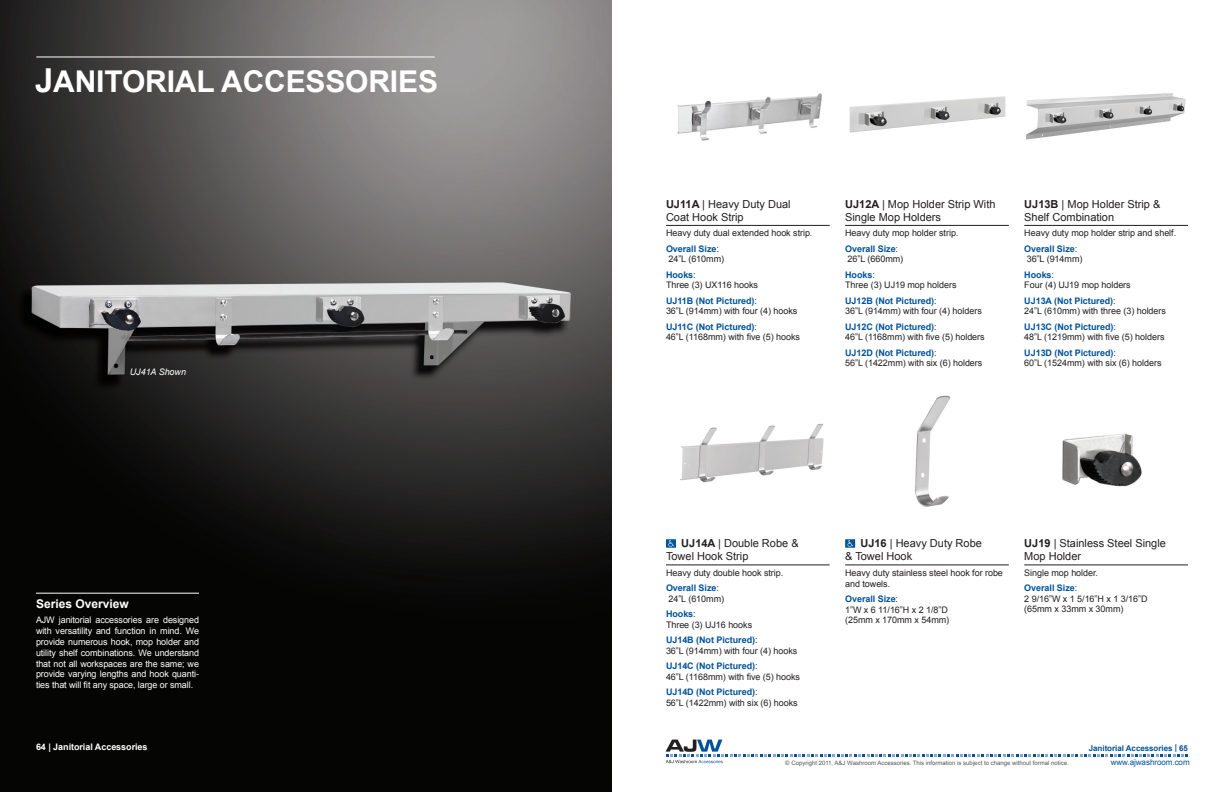
<style>
.page{position:relative;width:1224px;height:792px;background:#fff}
.page>*{position:absolute;margin:0;border:0;box-sizing:border-box;transform-origin:0 0}
.t1{font:700 30px "Arial";letter-spacing:-.005em;color:#fff}
.Landing_Page_Headers{font:700 12px "Arial";color:#fff}
.Product_Header{font:11px/13.2px "Arial";color:#231f20}
.Spec_Copy{font:9px/10.5px "Arial";letter-spacing:-.005em;color:#231f20}
.t2{font:9px/10.8px "Arial";letter-spacing:-.01em;color:#fff;text-align:justify}
.Description{font:9px/11px "Arial";letter-spacing:-.005em;color:#231f20}
.Body_Copy{font:700 9px "Arial";letter-spacing:-.005em;color:#fff}
.Spec_Copy-2{font:italic 9px "Arial";letter-spacing:-.005em;color:#fff}
.Body_Copy-2{font:700 8px "Arial";letter-spacing:-.005em;color:#01529a}
.t3{font:8px "Arial";letter-spacing:-.005em;color:#01529a}
.t4{font:6px "Arial";color:#57585a}
.s1{font-size:33px}
.s2{font-weight:700}
.s3{font-weight:700;color:#01529a}
</style>
<div class="page">
<svg style="left:666px;top:740px;width:522px;height:23px"></svg>
<img style="left:0;top:0;width:612px;height:792px">
<img style="left:677px;top:93px;width:145px;height:48px">
<img style="left:680px;top:423px;width:144px;height:60px">
<img style="left:849px;top:96px;width:157px;height:37px">
<img style="left:915px;top:395px;width:36px;height:112px">
<img style="left:1025px;top:93px;width:161px;height:47px">
<img style="left:1062px;top:433px;width:80px;height:54px">
<hr style="left:666px;top:225px;width:164px;height:1px;background:#231f20">
<hr style="left:666px;top:565px;width:164px;height:1px;background:#231f20">
<hr style="left:845px;top:225px;width:164px;height:1px;background:#231f20">
<hr style="left:845px;top:565px;width:164px;height:1px;background:#231f20">
<hr style="left:1024px;top:225px;width:164px;height:1px;background:#231f20">
<hr style="left:1024px;top:565px;width:164px;height:1px;background:#231f20">
<hr style="left:36px;top:56px;width:399px;height:1px;background:#fff">
<hr style="left:36px;top:593px;width:163px;height:1px;background:#fff">
<div style="left:845px;top:539px;width:10px;height:9px;background:#00549c"></div>
<svg style="left:848px;top:540px;width:5px;height:8px"></svg>
<div style="left:666px;top:539px;width:10px;height:9px;background:#00549c"></div>
<svg style="left:668px;top:540px;width:6px;height:8px"></svg>
<p class="t1" style="left:35px;top:62px;width:405px"><span class="s1">J</span>ANITORIAL ACCESSORIES</p>
<p class="Spec_Copy-2" style="left:130px;top:366px;width:58px">UJ41A Shown</p>
<p class="Landing_Page_Headers" style="left:36px;top:596px;width:94px">Series Overview</p>
<p class="t2" style="left:36px;top:615px;width:165px">AJW janitorial accessories are designed with versatility and function in mind. We provide numerous hook, mop holder and utility shelf combinations. We understand that not all workspaces are the same; we provide varying lengths and hook quanti&shy;ties that will fit any space, large or small.</p>
<p class="Body_Copy" style="left:36px;top:741px;width:113px">64 | Janitorial Accessories</p>
<p class="Product_Header" style="left:666px;top:197px;width:126px"><span class="s2">UJ11A</span> | Heavy Duty Dual<br>Coat Hook Strip</p>
<p class="Description" style="left:666px;top:228px;width:148px">Heavy duty dual extended hook strip.</p>
<p class="Spec_Copy" style="left:666px;top:244px;width:60px"><span class="s3">Overall Size</span>:<br>24”L (610mm)</p>
<p class="Spec_Copy" style="left:666px;top:270px;width:93px"><span class="s3">Hooks</span>:<br>Three (3) UX116 hooks</p>
<p class="Spec_Copy" style="left:666px;top:296px;width:133px"><span class="s3">UJ11B (Not Pictured)</span>:<br>36”L (914mm) with four (4) hooks</p>
<p class="Spec_Copy" style="left:666px;top:322px;width:136px"><span class="s3">UJ11C (Not Pictured)</span>:<br>46”L (1168mm) with five (5) hooks</p>
<p class="Product_Header" style="left:845px;top:197px;width:152px"><span class="s2">UJ12A</span> | Mop Holder Strip With<br>Single Mop Holders</p>
<p class="Description" style="left:845px;top:228px;width:115px">Heavy duty mop holder strip.</p>
<p class="Spec_Copy" style="left:845px;top:244px;width:60px"><span class="s3">Overall Size</span>:<br>26”L (660mm)</p>
<p class="Spec_Copy" style="left:845px;top:270px;width:113px"><span class="s3">Hooks</span>:<br>Three (3) UJ19 mop holders</p>
<p class="Spec_Copy" style="left:845px;top:296px;width:138px"><span class="s3">UJ12B (Not Pictured)</span>:<br>36”L (914mm) with four (4) holders</p>
<p class="Spec_Copy" style="left:845px;top:322px;width:141px"><span class="s3">UJ12C (Not Pictured)</span>:<br>46”L (1168mm) with five (5) holders</p>
<p class="Spec_Copy" style="left:845px;top:348px;width:139px"><span class="s3">UJ12D (Not Pictured)</span>:<br>56”L (1422mm) with six (6) holders</p>
<p class="Product_Header" style="left:1024px;top:197px;width:138px"><span class="s2">UJ13B</span> | Mop Holder Strip &amp;<br>Shelf Combination</p>
<p class="Description" style="left:1024px;top:228px;width:153px">Heavy duty mop holder strip and shelf.</p>
<p class="Spec_Copy" style="left:1024px;top:244px;width:60px"><span class="s3">Overall Size</span>:<br>36”L (914mm)</p>
<p class="Spec_Copy" style="left:1024px;top:270px;width:108px"><span class="s3">Hooks</span>:<br>Four (4) UJ19 mop holders</p>
<p class="Spec_Copy" style="left:1024px;top:296px;width:143px"><span class="s3">UJ13A (Not Pictured)</span>:<br>24”L (610mm) with three (3) holders</p>
<p class="Spec_Copy" style="left:1024px;top:322px;width:142px"><span class="s3">UJ13C (Not Pictured)</span>:<br>48”L (1219mm) with five (5) holders</p>
<p class="Spec_Copy" style="left:1024px;top:348px;width:139px"><span class="s3">UJ13D (Not Pictured)</span>:<br>60”L (1524mm) with six (6) holders</p>
<p class="Product_Header" style="left:666px;top:537px;width:134px;text-indent:15px"><span class="s2">UJ14A</span> | Double Robe &amp;<br>Towel Hook Strip</p>
<p class="Description" style="left:666px;top:567px;width:119px">Heavy duty double hook strip.</p>
<p class="Spec_Copy" style="left:666px;top:583px;width:60px"><span class="s3">Overall Size</span>:<br>24”L (610mm)</p>
<p class="Spec_Copy" style="left:666px;top:609px;width:88px"><span class="s3">Hooks</span>:<br>Three (3) UJ16 hooks</p>
<p class="Spec_Copy" style="left:666px;top:635px;width:133px"><span class="s3">UJ14B (Not Pictured)</span>:<br>36”L (914mm) with four (4) hooks</p>
<p class="Spec_Copy" style="left:666px;top:661px;width:136px"><span class="s3">UJ14C (Not Pictured)</span>:<br>46”L (1168mm) with five (5) hooks</p>
<p class="Spec_Copy" style="left:666px;top:687px;width:133px"><span class="s3">UJ14D (Not Pictured)</span>:<br>56”L (1422mm) with six (6) hooks</p>
<p class="Product_Header" style="left:845px;top:537px;width:138px;text-indent:15px"><span class="s2">UJ16</span> | Heavy Duty Robe &amp; Towel Hook</p>
<p class="Description" style="left:845px;top:567px;width:159px">Heavy duty stainless steel hook for robe and towels.</p>
<p class="Spec_Copy" style="left:845px;top:594px;width:106px"><span class="s3">Overall Size</span>:<br>1”W x 6 11/16”H x 2 1/8”D (25mm x 170mm x 54mm)</p>
<p class="Product_Header" style="left:1024px;top:537px;width:143px"><span class="s2">UJ19</span> | Stainless Steel Single<br>Mop Holder</p>
<p class="Description" style="left:1024px;top:567px;width:75px">Single mop holder.</p>
<p class="Spec_Copy" style="left:1024px;top:583px;width:125px"><span class="s3">Overall Size</span>:<br>2 9/16”W x 1 5/16”H x 1 3/16”D (65mm x 33mm x 30mm)</p>
<p class="Body_Copy-2" style="left:1089px;top:743px;width:101px">Janitorial Accessories | 65</p>
<p class="t4" style="left:785px;top:759px;width:285px">© Copyright 2011, A&amp;J Washroom Accessories. This information is subject to change without formal notice.</p>
<p class="t3" style="left:1111px;top:757px;width:80px">www.ajwashroom.com</p>
</div>
